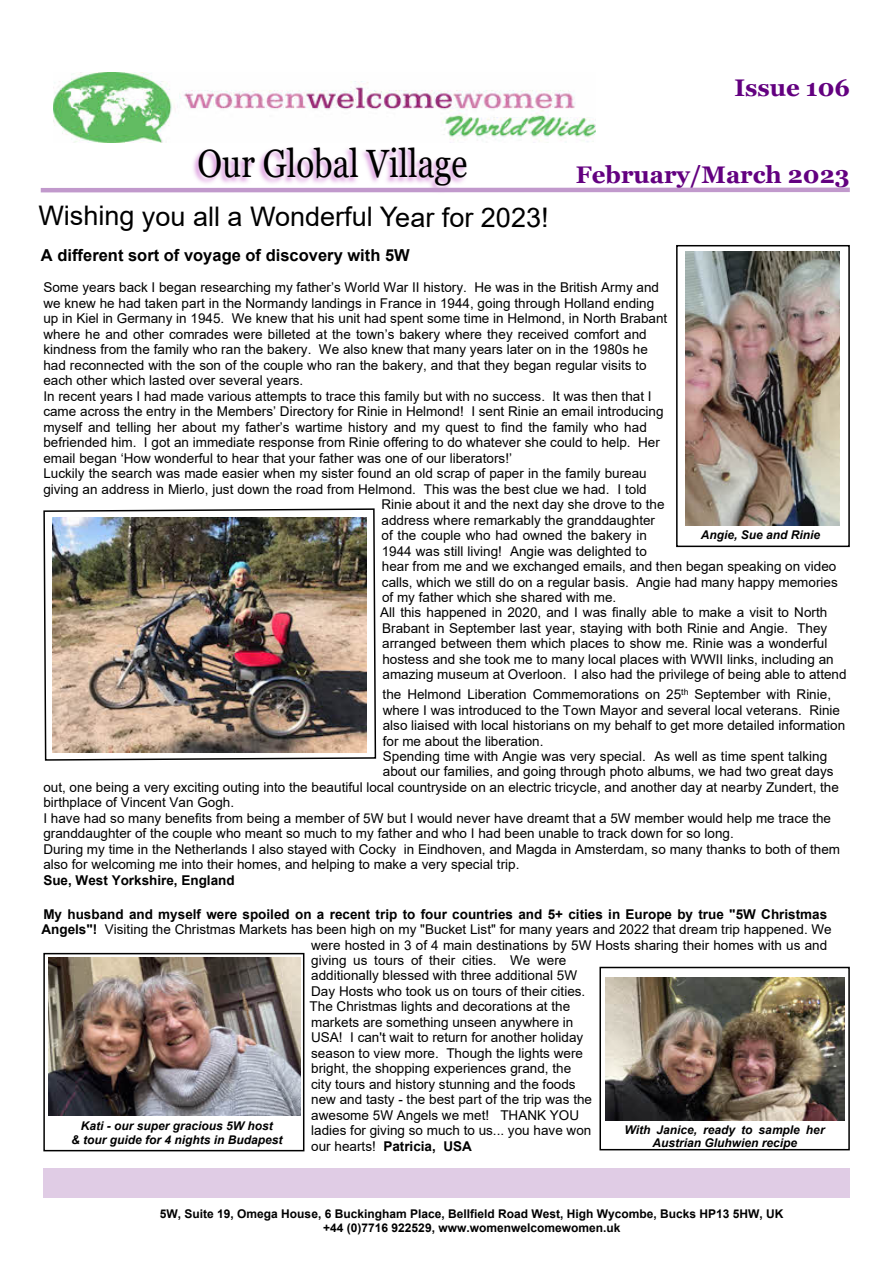
<style>
.page{position:relative;width:893px;height:1263px;background:#fff}
.page>*{position:absolute;margin:0;border:0;box-sizing:border-box;transform-origin:0 0}
.t1{font:39.45px "Georgia";color:#000;scale:.84 1}
.t2{font:27px "Arial";color:#000}
.t3{font:700 24px "Georgia";color:#630080}
.t4{font:700 16.5px "Arial";color:#000}
.t5{font:13.5px "Arial";color:#000}
.t6{font:700 13.5px "Arial";color:#000}
.t7{font:700 12px/13.8px "Arial";color:#000;text-align:center}
.t8{font:italic 700 12px/13.8px "Arial";color:#000;text-align:center}
.s1{font-weight:700}
.s2{font-weight:400}
</style>
<div class="page">
<div style="left:43px;top:1168px;width:807px;height:29px;background:#e0cce5"></div>
<img style="left:189px;top:142px;width:289px;height:51px">
<img style="left:53px;top:72px;width:542px;height:70px">
<hr style="left:41px;top:188px;width:809px;height:4px;background:#c199cc">
<div style="left:676px;top:245px;width:174px;height:302px;background:#fff;border:2px solid #000"></div>
<img style="left:686px;top:252px;width:154px;height:273px">
<svg style="left:43px;top:508px;width:334px;height:253px"></svg>
<img style="left:53px;top:517px;width:313px;height:235px">
<div style="left:43px;top:953px;width:261px;height:198px;background:#fff;border:2px solid #000"></div>
<img style="left:49px;top:957px;width:252px;height:158px">
<div style="left:599px;top:967px;width:251px;height:183px;background:#fff;border:2px solid #000"></div>
<img style="left:606px;top:977px;width:239px;height:144px">
<h1 class="t1" style="left:198px;top:147px;width:323px">Our Global Village</h1>
<h3 class="t3" style="left:735px;top:78px;width:117px">Issue 106</h3>
<h3 class="t3" style="left:576px;top:165px;width:276px">February/March 2023</h3>
<h2 class="t2" style="left:38px;top:207px;width:512px">Wishing you all a Wonderful Year for 2023!</h2>
<p class="t4" style="left:41px;top:249px;width:370px">A different sort of voyage of discovery with 5W</p>
<p class="t5" style="left:43px;top:282px;width:617px">Some years back I began researching my father’s World War II history. He was in the British Army and</p>
<p class="t5" style="left:43px;top:298px;width:612px">we knew he had taken part in the Normandy landings in France in 1944, going through Holland ending</p>
<p class="t5" style="left:43px;top:313px;width:625px">up in Kiel in Germany in 1945. We knew that his unit had spent some time in Helmond, in North Brabant</p>
<p class="t5" style="left:43px;top:329px;width:605px">where he and other comrades were billeted at the town’s bakery where they received comfort and</p>
<p class="t5" style="left:43px;top:344px;width:606px">kindness from the family who ran the bakery. We also knew that many years later on in the 1980s he</p>
<p class="t5" style="left:43px;top:360px;width:605px">had reconnected with the son of the couple who ran the bakery, and that they began regular visits to</p>
<p class="t5" style="left:43px;top:375px;width:261px">each other which lasted over several years.</p>
<p class="t5" style="left:43px;top:391px;width:610px">In recent years I had made various attempts to trace this family but with no success. It was then that I</p>
<p class="t5" style="left:43px;top:406px;width:622px">came across the entry in the Members’ Directory for Rinie in Helmond! I sent Rinie an email introducing</p>
<p class="t5" style="left:43px;top:422px;width:605px">myself and telling her about my father’s wartime history and my quest to find the family who had</p>
<p class="t5" style="left:43px;top:437px;width:618px">befriended him. I got an immediate response from Rinie offering to do whatever she could to help. Her</p>
<p class="t5" style="left:43px;top:453px;width:470px">email began ‘How wonderful to hear that your father was one of our liberators!’</p>
<p class="t5" style="left:43px;top:468px;width:605px">Luckily the search was made easier when my sister found an old scrap of paper in the family bureau</p>
<p class="t5" style="left:43px;top:484px;width:605px">giving an address in Mierlo, just down the road from Helmond. This was the best clue we had. I told</p>
<p class="t5" style="left:381px;top:499px;width:285px">Rinie about it and the next day she drove to the</p>
<p class="t5" style="left:381px;top:515px;width:275px">address where remarkably the granddaughter</p>
<p class="t5" style="left:382px;top:530px;width:267px">of the couple who had owned the bakery in</p>
<p class="t5" style="left:382px;top:546px;width:267px">1944 was still living! Angie was delighted to</p>
<p class="t5" style="left:382px;top:561px;width:456px">hear from me and we exchanged emails, and then began speaking on video</p>
<p class="t5" style="left:382px;top:577px;width:457px">calls, which we still do on a regular basis. Angie had many happy memories</p>
<p class="t5" style="left:382px;top:592px;width:236px">of my father which she shared with me.</p>
<p class="t5" style="left:380px;top:608px;width:448px">All this happened in 2020, and I was finally able to make a visit to North</p>
<p class="t5" style="left:382px;top:623px;width:447px">Brabant in September last year, staying with both Rinie and Angie. They</p>
<p class="t5" style="left:382px;top:639px;width:447px">arranged between them which places to show me. Rinie was a wonderful</p>
<p class="t5" style="left:382px;top:654px;width:453px">hostess and she took me to many local places with WWII links, including an</p>
<p class="t5" style="left:382px;top:669px;width:466px">amazing museum at Overloon. I also had the privilege of being able to attend</p>
<p class="t5" style="left:383px;top:689px;width:450px">the Helmond Liberation Commemorations on 25<sup>th</sup> September with Rinie,</p>
<p class="t5" style="left:383px;top:705px;width:459px">where I was introduced to the Town Mayor and several local veterans. Rinie</p>
<p class="t5" style="left:383px;top:720px;width:464px">also liaised with local historians on my behalf to get more detailed information</p>
<p class="t5" style="left:383px;top:736px;width:162px">for me about the liberation.</p>
<p class="t5" style="left:383px;top:751px;width:446px">Spending time with Angie was very special. As well as time spent talking</p>
<p class="t5" style="left:383px;top:767px;width:452px">about our families, and going through photo albums, we had two great days</p>
<p class="t5" style="left:43px;top:782px;width:797px">out, one being a very exciting outing into the beautiful local countryside on an electric tricycle, and another day at nearby Zundert, the</p>
<p class="t5" style="left:43px;top:798px;width:192px">birthplace of Vincent Van Gogh.</p>
<p class="t5" style="left:43px;top:813px;width:789px">I have had so many benefits from being a member of 5W but I would never have dreamt that a 5W member would help me trace the</p>
<p class="t5" style="left:43px;top:828px;width:692px">granddaughter of the couple who meant so much to my father and who I had been unable to track down for so long.</p>
<p class="t5" style="left:43px;top:844px;width:798px">During my time in the Netherlands I also stayed with Cocky in Eindhoven, and Magda in Amsterdam, so many thanks to both of them</p>
<p class="t5" style="left:43px;top:859px;width:478px">also for welcoming me into their homes, and helping to make a very special trip.</p>
<p class="t6" style="left:43px;top:875px;width:193px">Sue, West Yorkshire, England</p>
<p class="t6" style="left:43px;top:909px;width:785px">My husband and myself were spoiled on a recent trip to four countries and 5+ cities in Europe by true "5W Christmas</p>
<p class="t5" style="left:41px;top:924px;width:792px"><span class="s1">Angels"!</span> Visiting the Christmas Markets has been high on my "Bucket List" for many years and 2022 that dream trip happened. We</p>
<p class="t5" style="left:311px;top:940px;width:518px">were hosted in 3 of 4 main destinations by 5W Hosts sharing their homes with us and</p>
<p class="t5" style="left:311px;top:955px;width:257px">giving us tours of their cities. We were</p>
<p class="t5" style="left:311px;top:971px;width:267px">additionally blessed with three additional 5W</p>
<p class="t5" style="left:311px;top:986px;width:276px">Day Hosts who took us on tours of their cities.</p>
<p class="t5" style="left:310px;top:1001px;width:262px">The Christmas lights and decorations at the</p>
<p class="t5" style="left:311px;top:1017px;width:264px">markets are something unseen anywhere in</p>
<p class="t5" style="left:311px;top:1032px;width:274px">USA! I can't wait to return for another holiday</p>
<p class="t5" style="left:311px;top:1048px;width:273px">season to view more. Though the lights were</p>
<p class="t5" style="left:311px;top:1063px;width:261px">bright, the shopping experiences grand, the</p>
<p class="t5" style="left:311px;top:1079px;width:266px">city tours and history stunning and the foods</p>
<p class="t5" style="left:311px;top:1094px;width:282px">new and tasty - the best part of the trip was the</p>
<p class="t5" style="left:311px;top:1110px;width:269px">awesome 5W Angels we met! THANK YOU</p>
<p class="t5" style="left:311px;top:1125px;width:282px">ladies for giving so much to us... you have won</p>
<p class="t6" style="left:311px;top:1141px;width:162px"><span class="s2">our hearts!</span> Patricia, USA</p>
<p class="t8" style="left:701px;top:529px;width:121px">Angie, Sue and Rinie</p>
<p class="t8" style="left:71px;top:1120px;width:213px">Kati - our super gracious 5W host<br>&amp; tour guide for 4 nights in Budapest</p>
<p class="t8" style="left:624px;top:1123px;width:202px">With Janice, ready to sample her<br>Austrian Gluhwien recipe</p>
<p class="t7" style="left:160px;top:1208px;width:625px">5W, Suite 19, Omega House, 6 Buckingham Place, Bellfield Road West, High Wycombe, Bucks HP13 5HW, UK +44 (0)7716 922529, www.womenwelcomewomen.uk</p>
</div>
